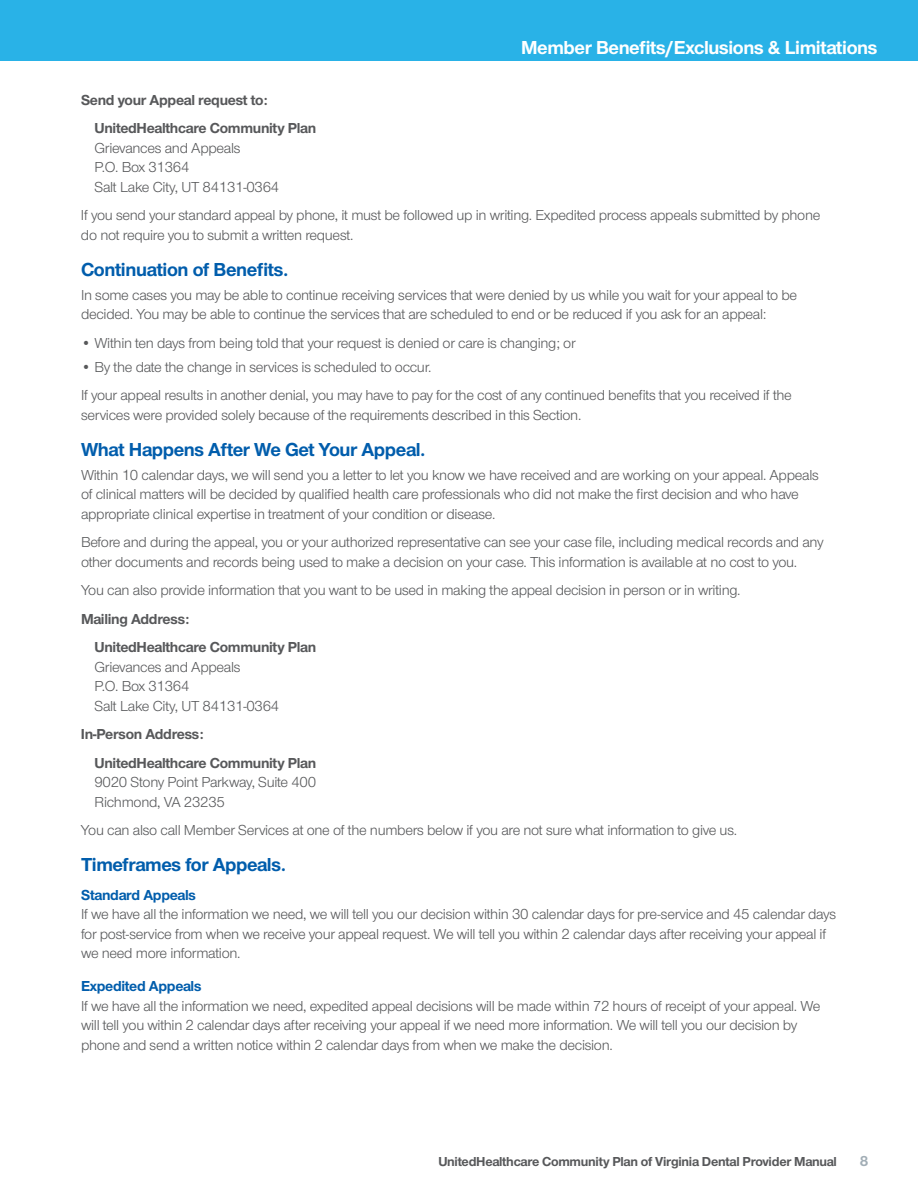
<style>
.page{position:relative;width:918px;height:1188px;background:#fff}
.page>*{position:absolute;margin:0;border:0;box-sizing:border-box;transform-origin:0 0}
.t1{font:700 19.5px "UHC Sans";letter-spacing:-.02em;color:#015dac}
.t2{font:700 19.5px "UHC Sans";letter-spacing:-.02em;color:#fff}
.t3{font:15px/19.5px "UHC Sans";letter-spacing:-.02em;color:#57585a}
.t4{font:700 15px/28.5px "UHC Sans";letter-spacing:-.02em;color:#57585a}
.t5{font:700 15px "UHC Sans";letter-spacing:-.02em;color:#015dac}
.t6{font:700 15px "UHC Sans";color:#a2aeb6}
.t7{font:700 13.5px "UHC Sans";letter-spacing:-.02em;color:#57585a}
</style>
<div class="page">
<div style="left:0;top:0;width:918px;height:61px;background:#29b2e7"></div>
<h1 class="t2" style="left:521px;top:34px;width:358px">Member Benefits/Exclusions &amp; Limitations</h1>
<p class="t4" style="left:94px;top:85px;width:223px;text-indent:-14px">Send your Appeal request to:<br>UnitedHealthcare Community Plan</p>
<p class="t3" style="left:94px;top:137px;width:186px">Grievances and Appeals<br>P.O. Box 31364<br>Salt Lake City, UT 84131-0364</p>
<p class="t3" style="left:81px;top:205px;width:741px">If you send your standard appeal by phone, it must be followed up in writing. Expedited process appeals submitted by phone do not require you to submit a written request.</p>
<h1 class="t1" style="left:81px;top:256px;width:207px">Continuation of Benefits.</h1>
<p class="t3" style="left:81px;top:284px;width:718px">In some cases you may be able to continue receiving services that were denied by us while you wait for your appeal to be decided. You may be able to continue the services that are scheduled to end or be reduced if you ask for an appeal:</p>
<p class="t3" style="left:81px;top:332px;width:496px">• Within ten days from being told that your request is denied or care is changing; or</p>
<p class="t3" style="left:81px;top:352px;width:712px;line-height:28.5px">• By the date the change in services is scheduled to occur.<br>If your appeal results in another denial, you may have to pay for the cost of any continued benefits that you received if the</p>
<p class="t3" style="left:81px;top:404px;width:502px">services were provided solely because of the requirements described in this Section.</p>
<h1 class="t1" style="left:81px;top:436px;width:344px">What Happens After We Get Your Appeal.</h1>
<p class="t3" style="left:81px;top:464px;width:739px">Within 10 calendar days, we will send you a letter to let you know we have received and are working on your appeal. Appeals of clinical matters will be decided by qualified health care professionals who did not make the first decision and who have appropriate clinical expertise in treatment of your condition or disease.</p>
<p class="t3" style="left:81px;top:532px;width:744px">Before and during the appeal, you or your authorized representative can see your case file, including medical records and any other documents and records being used to make a decision on your case. This information is available at no cost to you.</p>
<p class="t3" style="left:81px;top:580px;width:661px">You can also provide information that you want to be used in making the appeal decision in person or in writing.</p>
<p class="t4" style="left:94px;top:604px;width:223px;text-indent:-14px">Mailing Address:<br>UnitedHealthcare Community Plan</p>
<p class="t3" style="left:94px;top:656px;width:186px">Grievances and Appeals<br>P.O. Box 31364<br>Salt Lake City, UT 84131-0364</p>
<p class="t4" style="left:94px;top:719px;width:223px;text-indent:-14px">In-Person Address:<br>UnitedHealthcare Community Plan</p>
<p class="t3" style="left:94px;top:772px;width:223px">9020 Stony Point Parkway, Suite 400<br>Richmond, VA 23235</p>
<p class="t3" style="left:81px;top:820px;width:658px">You can also call Member Services at one of the numbers below if you are not sure what information to give us.</p>
<h1 class="t1" style="left:81px;top:851px;width:204px">Timeframes for Appeals.</h1>
<p class="t5" style="left:81px;top:884px;width:116px">Standard Appeals</p>
<p class="t3" style="left:81px;top:904px;width:757px">If we have all the information we need, we will tell you our decision within 30 calendar days for pre-service and 45 calendar days for post-service from when we receive your appeal request. We will tell you within 2 calendar days after receiving your appeal if we need more information.</p>
<p class="t5" style="left:81px;top:976px;width:122px">Expedited Appeals</p>
<p class="t3" style="left:81px;top:995px;width:741px">If we have all the information we need, expedited appeal decisions will be made within 72 hours of receipt of your appeal. We will tell you within 2 calendar days after receiving your appeal if we need more information. We will tell you our decision by phone and send a written notice within 2 calendar days from when we make the decision.</p>
<p class="t7" style="left:438px;top:1152px;width:400px">UnitedHealthcare Community Plan of Virginia Dental Provider Manual</p>
<p class="t6" style="left:860px;top:1151px;width:10px">8</p>
</div>
